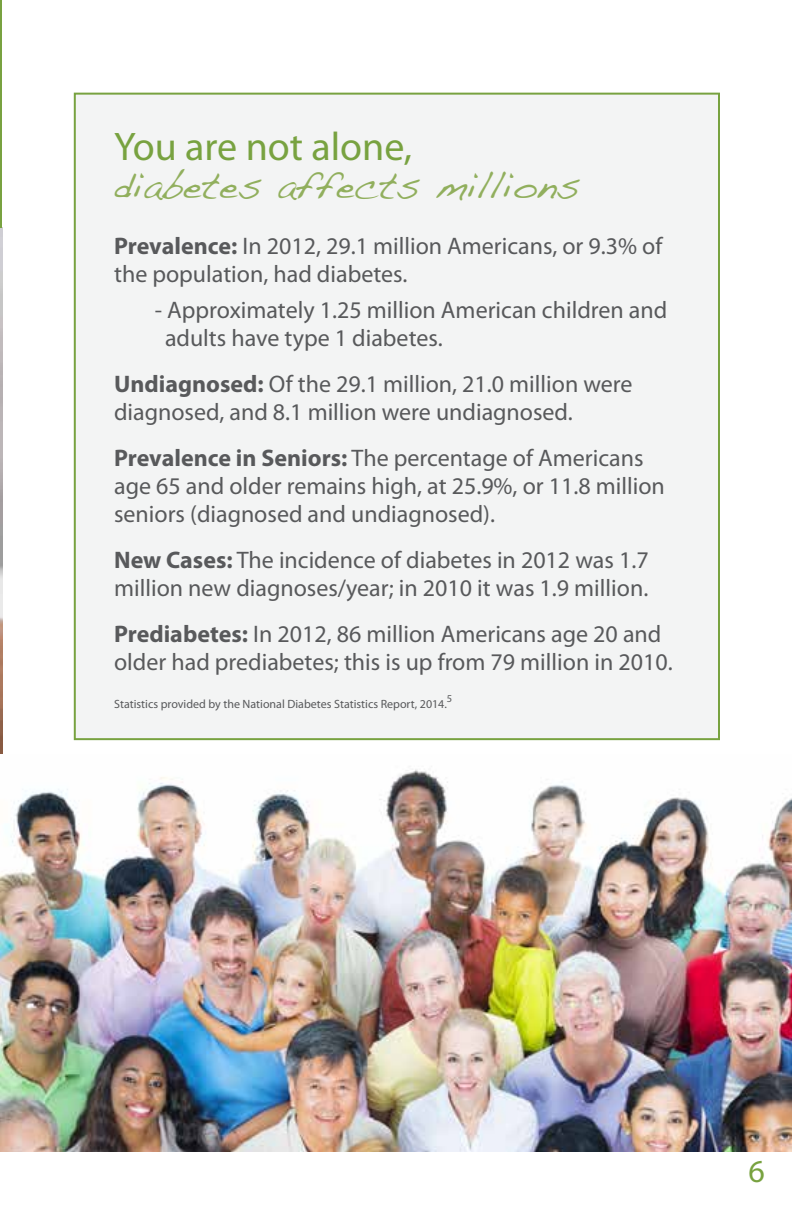
<style>
.page{position:relative;width:792px;height:1224px;background:#fff}
.page>*{position:absolute;margin:0;border:0;box-sizing:border-box;transform-origin:0 0}
.t1{font:40px "Myriad Pro";color:#78a240}
.t2{font:38px "Handwriting Dakota";color:#91af5d}
.t3{font:32px "Myriad Pro";color:#78a240}
.t4{font:24px/28px "Myriad Pro";color:#58595b}
.t5{font:12px "Myriad Pro";color:#58595b}
.t6{font:10.4px "Myriad Pro";color:#58595b}
.s1{font-weight:700}
</style>
<div class="page">
<img style="left:0;top:228px;width:2px;height:526px">
<hr style="left:0;top:0;width:1px;height:228px;background:#78a240">
<img style="left:0;top:769px;width:792px;height:383px">
<div style="left:74px;top:93px;width:646px;height:647px;background:#f3f4f4;border:2px solid #78a240"></div>
<h1 class="t1" style="left:114px;top:125px;width:300px">You are not alone,</h1>
<h2 class="t2" style="left:114px;top:163px;width:467px">diabetes affects millions</h2>
<p class="t4" style="left:114px;top:233px;width:550px"><span class="s1">Prevalence:</span> In 2012, 29.1 million Americans, or 9.3% of the population, had diabetes.</p>
<p class="t4" style="left:165px;top:297px;width:504px;text-indent:-10px">- Approximately 1.25 million American children and adults have type 1 diabetes.</p>
<p class="t4" style="left:114px;top:371px;width:520px"><span class="s1">Undiagnosed:</span> Of the 29.1 million, 21.0 million were diagnosed, and 8.1 million were undiagnosed.</p>
<p class="t4" style="left:114px;top:445px;width:552px"><span class="s1">Prevalence in Seniors:</span> The percentage of Americans age 65 and older remains high, at 25.9%, or 11.8 million seniors (diagnosed and undiagnosed).</p>
<p class="t4" style="left:114px;top:547px;width:536px"><span class="s1">New Cases:</span> The incidence of diabetes in 2012 was 1.7 million new diagnoses/year; in 2010 it was 1.9 million.</p>
<p class="t4" style="left:114px;top:621px;width:560px"><span class="s1">Prediabetes:</span> In 2012, 86 million Americans age 20 and older had prediabetes; this is up from 79 million in 2010.</p>
<p class="t5" style="left:114px;top:698px;width:334px">Statistics provided by the National Diabetes Statistics Report, 2014.</p>
<p class="t6" style="left:447px;top:693px;width:7px">5</p>
<h3 class="t3" style="left:749px;top:1154px;width:18px">6</h3>
</div>
